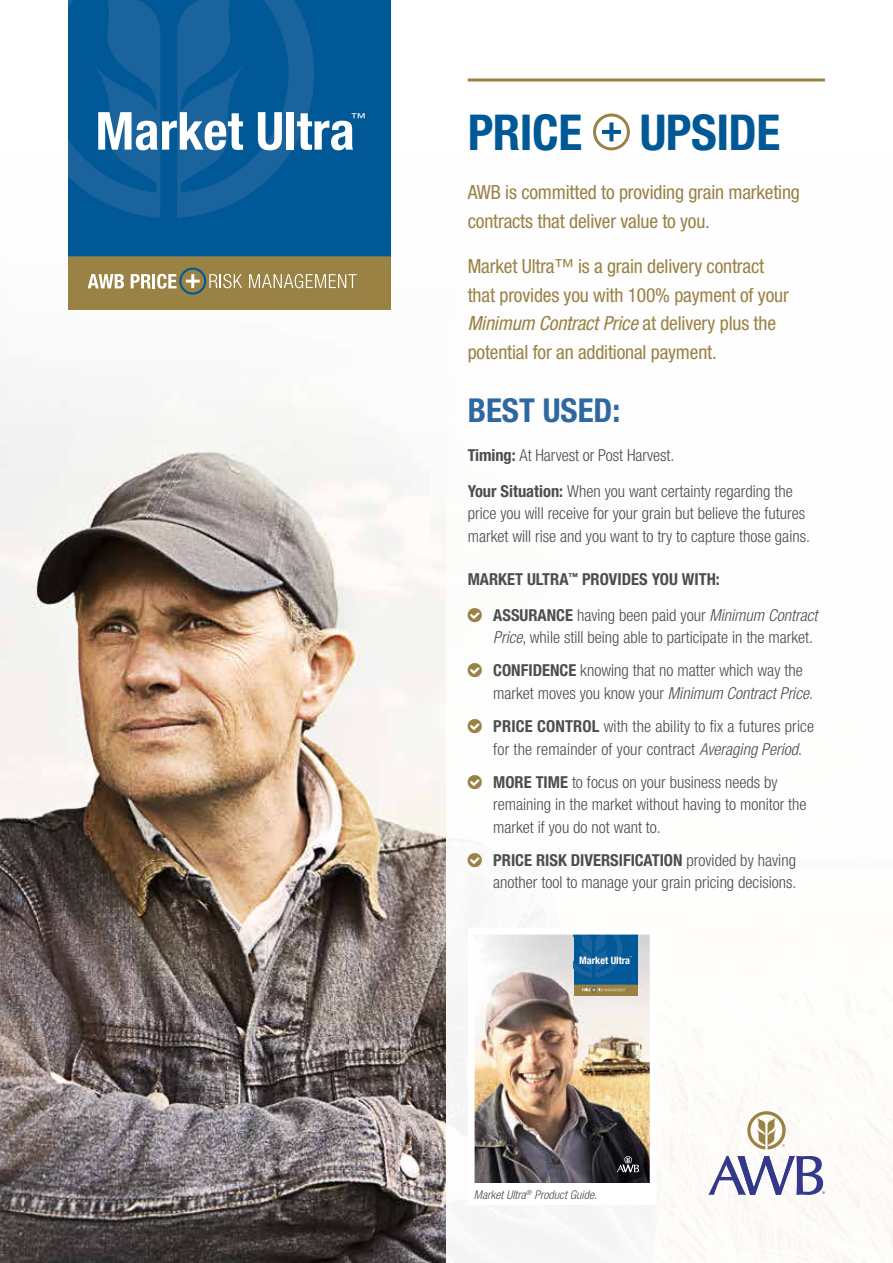
<style>
.page{position:relative;width:893px;height:1263px;background:#fff}
.page>*{position:absolute;margin:0;border:0;box-sizing:border-box;transform-origin:0 0}
.t1{font:700 condensed 52.5px "Helvetica Neue";color:#fff}
.t2{font:700 condensed 49.5px "Helvetica Neue";letter-spacing:-.01em;color:#005996}
.t3{font:700 condensed 33px "Helvetica Neue";color:#2d68a1}
.t4{font:condensed 19.5px/28.5px "Helvetica Neue";letter-spacing:-.01em;color:#9a8245}
.t5{font:300 condensed 16.5px/22.5px "Helvetica Neue";color:#4d4d4f}
.t6{font:700 condensed 16.5px "Helvetica Neue";color:#4d4d4f}
.t7{font:condensed 12.3px "Helvetica Neue";color:#fff;scale:1.25 1}
.t8{font:italic 300 condensed 12px "Helvetica Neue";color:#4d4d4f}
.t9{font:700 condensed 10.35px "Helvetica Neue";color:#fff}
.t10{font:condensed 2.4px "Helvetica Neue";color:#fff;scale:1.25 1}
.s1{font-style:italic}
.s2{font-weight:700}
.s3{color:#9a8245}
</style>
<div class="page">
<img style="left:0;top:150px;width:446px;height:1113px">
<svg style="left:747px;top:1111px;width:39px;height:38px"></svg>
<svg style="left:709px;top:1156px;width:116px;height:38px"></svg>
<hr style="left:468px;top:78px;width:357px;height:3px;background:#9a8245">
<svg style="left:593px;top:113px;width:37px;height:37px"></svg>
<div style="left:68px;top:0;width:322px;height:302px;background:#005996"></div>
<svg style="left:68px;top:0;width:246px;height:218px"></svg>
<hr style="left:68px;top:256px;width:322px;height:3px;background:#9a8245">
<div style="left:68px;top:257px;width:322px;height:52px;background:#9a8245"></div>
<img style="left:464px;top:924px;width:194px;height:284px">
<svg style="left:249px;top:274px;width:108px;height:14px"></svg>
<svg style="left:88px;top:274px;width:36px;height:14px"></svg>
<svg style="left:131px;top:274px;width:20px;height:14px"></svg>
<hr style="left:152px;top:274px;width:3px;height:14px;background:#fff">
<svg style="left:157px;top:268px;width:85px;height:27px"></svg>
<h1 class="t1" style="left:95px;top:99px;width:261px">Market Ultra</h1>
<p class="t7" style="left:351px;top:110px;width:14px">™</p>
<h2 class="t2" style="left:468px;top:102px;width:314px">PRICE UPSIDE</h2>
<p class="t4" style="left:468px;top:178px;width:334px">AWB is committed to providing grain marketing contracts that deliver value to you.</p>
<p class="t4" style="left:468px;top:252px;width:323px">Market Ultra™ is a grain delivery contract that provides you with 100% payment of your <span class="s1">Minimum Contract Price</span> at delivery plus the potential for an additional payment.</p>
<h3 class="t3" style="left:468px;top:390px;width:154px">BEST USED:</h3>
<p class="t5" style="left:468px;top:438px;width:327px;line-height:35.2px"><span class="s2">Timing:</span> At Harvest or Post Harvest.<br><span class="s2">Your Situation:</span> When you want certainty regarding the</p>
<p class="t5" style="left:468px;top:502px;width:344px">price you will receive for your grain but believe the futures market will rise and you want to try to capture those gains.</p>
<p class="t6" style="left:468px;top:570px;width:254px">MARKET ULTRA<sup>™</sup> PROVIDES YOU WITH:</p>
<p class="t5" style="left:468px;top:603px;width:351px;text-align:right"><span class="s3">□</span> <span class="s2">ASSURANCE</span> having been paid your <span class="s1">Minimum Contract<br>Price</span>, while still being able to participate in the market.</p>
<p class="t5" style="left:493px;top:659px;width:321px;text-indent:-26px"><span class="s3">□</span> <span class="s2">CONFIDENCE</span> knowing that no matter which way the market moves you know your <span class="s1">Minimum Contract Price</span>.</p>
<p class="t5" style="left:493px;top:715px;width:322px;text-indent:-26px"><span class="s3">□</span> <span class="s2">PRICE CONTROL</span> with the ability to fix a futures price for the remainder of your contract <span class="s1">Averaging Period</span>.</p>
<p class="t5" style="left:493px;top:770px;width:315px;text-indent:-26px"><span class="s3">□</span> <span class="s2">MORE TIME</span> to focus on your business needs by remaining in the market without having to monitor the market if you do not want to.</p>
<p class="t5" style="left:468px;top:849px;width:330px;text-align:right"><span class="s3">□</span> <span class="s2">PRICE RISK DIVERSIFICATION</span> provided by having another tool to manage your grain pricing decisions.</p>
<p class="t9" style="left:579px;top:954px;width:52px">Market Ultra</p>
<p class="t10" style="left:629px;top:956px;width:4px">™</p>
<p class="t8" style="left:474px;top:1187px;width:125px">Market Ultra<sup>®</sup> Product Guide.</p>
</div>
